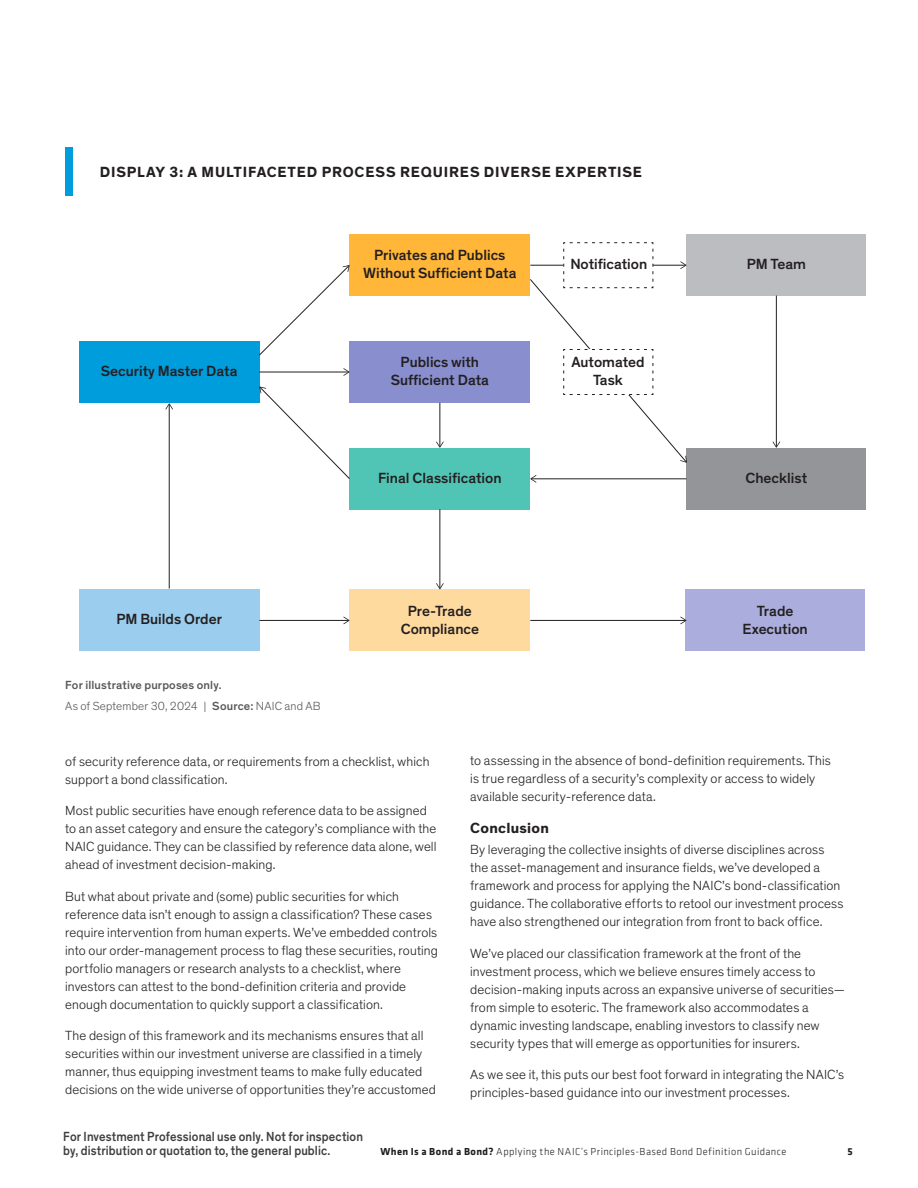
<style>
.page{position:relative;width:918px;height:1188px;background:#fff}
.page>*{position:absolute;margin:0;border:0;box-sizing:border-box;transform-origin:0 0}
.t1{font:500 15px/18px "Theinhardt";color:#231f20;text-align:center}
.t2{font:700 15px "Theinhardt";letter-spacing:.05em;color:#231f20}
.t3{font:700 15px "Theinhardt";letter-spacing:.015em;color:#231f20}
.t4{font:300 13.5px/18px "Theinhardt";letter-spacing:.01em;color:#231f20}
.t5{font:500 13.5px/14.2px "Theinhardt";letter-spacing:.01em;color:#3e3e3f;scale:.9 1}
.t6{font:500 12px/20.2px "Theinhardt";letter-spacing:.015em;color:#57585a}
.t7{font:300 10.5px "Klavika";letter-spacing:.035em;color:#231f20}
.t8{font:700 10.5px "Klavika";color:#231f20}
.s1{font-weight:300}
.s2{font-weight:700}
</style>
<div class="page">
<div style="left:65px;top:147px;width:8px;height:48px;background:#009ddc"></div>
<div style="left:79px;top:341px;width:180px;height:62px;background:#009ddc"></div>
<hr style="left:169px;top:404px;width:1px;height:185px;background:#231f20">
<svg style="left:165px;top:403px;width:8px;height:7px"></svg>
<div style="left:79px;top:590px;width:180px;height:61px;background:#9bcdee"></div>
<div style="left:350px;top:234px;width:180px;height:62px;background:#ffb639"></div>
<div style="left:350px;top:341px;width:180px;height:62px;background:#888ece"></div>
<div style="left:350px;top:448px;width:180px;height:61px;background:#51c5b5"></div>
<div style="left:350px;top:590px;width:180px;height:61px;background:#ffda9f"></div>
<div style="left:687px;top:234px;width:179px;height:62px;background:#bcbdc0"></div>
<div style="left:686px;top:590px;width:179px;height:61px;background:#abaddd"></div>
<div style="left:687px;top:448px;width:179px;height:61px;background:#939598"></div>
<hr style="left:439px;top:403px;width:1px;height:44px;background:#231f20">
<svg style="left:436px;top:441px;width:8px;height:7px"></svg>
<hr style="left:439px;top:509px;width:1px;height:79px;background:#231f20">
<svg style="left:436px;top:583px;width:8px;height:6px"></svg>
<hr style="left:259px;top:372px;width:90px;height:1px;background:#231f20">
<svg style="left:343px;top:368px;width:6px;height:8px"></svg>
<hr style="left:776px;top:296px;width:1px;height:151px;background:#231f20">
<svg style="left:773px;top:441px;width:7px;height:7px"></svg>
<svg style="left:259px;top:265px;width:91px;height:91px"></svg>
<svg style="left:259px;top:386px;width:91px;height:94px"></svg>
<hr style="left:531px;top:478px;width:155px;height:1px;background:#231f20">
<svg style="left:530px;top:475px;width:6px;height:8px"></svg>
<svg style="left:530px;top:242px;width:157px;height:221px"></svg>
<hr style="left:259px;top:620px;width:90px;height:1px;background:#231f20">
<svg style="left:343px;top:617px;width:6px;height:7px"></svg>
<hr style="left:530px;top:620px;width:155px;height:1px;background:#231f20">
<svg style="left:680px;top:617px;width:6px;height:7px"></svg>
<p class="t2" style="left:100px;top:163px;width:544px">DISPLAY 3: A MULTIFACETED PROCESS REQUIRES DIVERSE EXPERTISE</p>
<p class="t1" style="left:101px;top:362px;width:138px">Security Master Data</p>
<p class="t1" style="left:363px;top:246px;width:155px">Privates and Publics<br>Without Sufficient Data</p>
<p class="t1" style="left:391px;top:353px;width:100px">Publics with<br>Sufficient Data</p>
<p class="t1" style="left:378px;top:469px;width:125px">Final Classification</p>
<p class="t1" style="left:116px;top:610px;width:107px">PM Builds Order</p>
<p class="t6" style="left:65px;top:675px;width:257px">For illustrative purposes only.<br><span class="s1">As of September 30, 2024 |</span> Source: <span class="s1">NAIC and AB</span></p>
<p class="t1" style="left:401px;top:602px;width:80px">Pre-Trade<br>Compliance</p>
<p class="t1" style="left:570px;top:255px;width:78px">Notification</p>
<p class="t1" style="left:571px;top:353px;width:75px">Automated<br>Task</p>
<p class="t1" style="left:747px;top:255px;width:61px">PM Team</p>
<p class="t1" style="left:745px;top:469px;width:63px">Checklist</p>
<p class="t1" style="left:743px;top:602px;width:67px">Trade<br>Execution</p>
<p class="t4" style="left:65px;top:752px;width:366px">of security reference data, or requirements from a checklist, which support a bond classification.</p>
<p class="t4" style="left:65px;top:802px;width:373px">Most public securities have enough reference data to be assigned to an asset category and ensure the category’s compliance with the NAIC guidance. They can be classified by reference data alone, well ahead of investment decision-making.</p>
<p class="t4" style="left:65px;top:887px;width:374px">But what about private and (some) public securities for which reference data isn’t enough to assign a classification? These cases require intervention from human experts. We’ve embedded controls into our order-management process to flag these securities, routing portfolio managers or research analysts to a checklist, where investors can attest to the bond-definition criteria and provide enough documentation to quickly support a classification.</p>
<p class="t4" style="left:65px;top:1027px;width:372px">The design of this framework and its mechanisms ensures that all securities within our investment universe are classified in a timely manner, thus equipping investment teams to make fully educated decisions on the wide universe of opportunities they’re accustomed</p>
<p class="t4" style="left:470px;top:752px;width:362px">to assessing in the absence of bond-definition requirements. This is true regardless of a security’s complexity or access to widely available security-reference data.</p>
<p class="t3" style="left:470px;top:819px;width:80px">Conclusion</p>
<p class="t4" style="left:470px;top:841px;width:375px">By leveraging the collective insights of diverse disciplines across the asset-management and insurance fields, we’ve developed a framework and process for applying the NAIC’s bond-classification guidance. The collaborative efforts to retool our investment process have also strengthened our integration from front to back office.</p>
<p class="t4" style="left:470px;top:944px;width:376px">We’ve placed our classification framework at the front of the investment process, which we believe ensures timely access to decision-making inputs across an expansive universe of securities— from simple to esoteric. The framework also accommodates a dynamic investing landscape, enabling investors to classify new security types that will emerge as opportunities for insurers.</p>
<p class="t4" style="left:470px;top:1066px;width:375px">As we see it, this puts our best foot forward in integrating the NAIC’s principles-based guidance into our investment processes.</p>
<p class="t5" style="left:63px;top:1130px;width:335px">For Investment Professional use only. Not for inspection by, distribution or quotation to, the general public.</p>
<p class="t7" style="left:380px;top:1146px;width:408px"><span class="s2">When Is a Bond a Bond?</span> Applying the NAIC’s Principles-Based Bond Definition Guidance</p>
<p class="t8" style="left:847px;top:1144px;width:7px">5</p>
</div>
